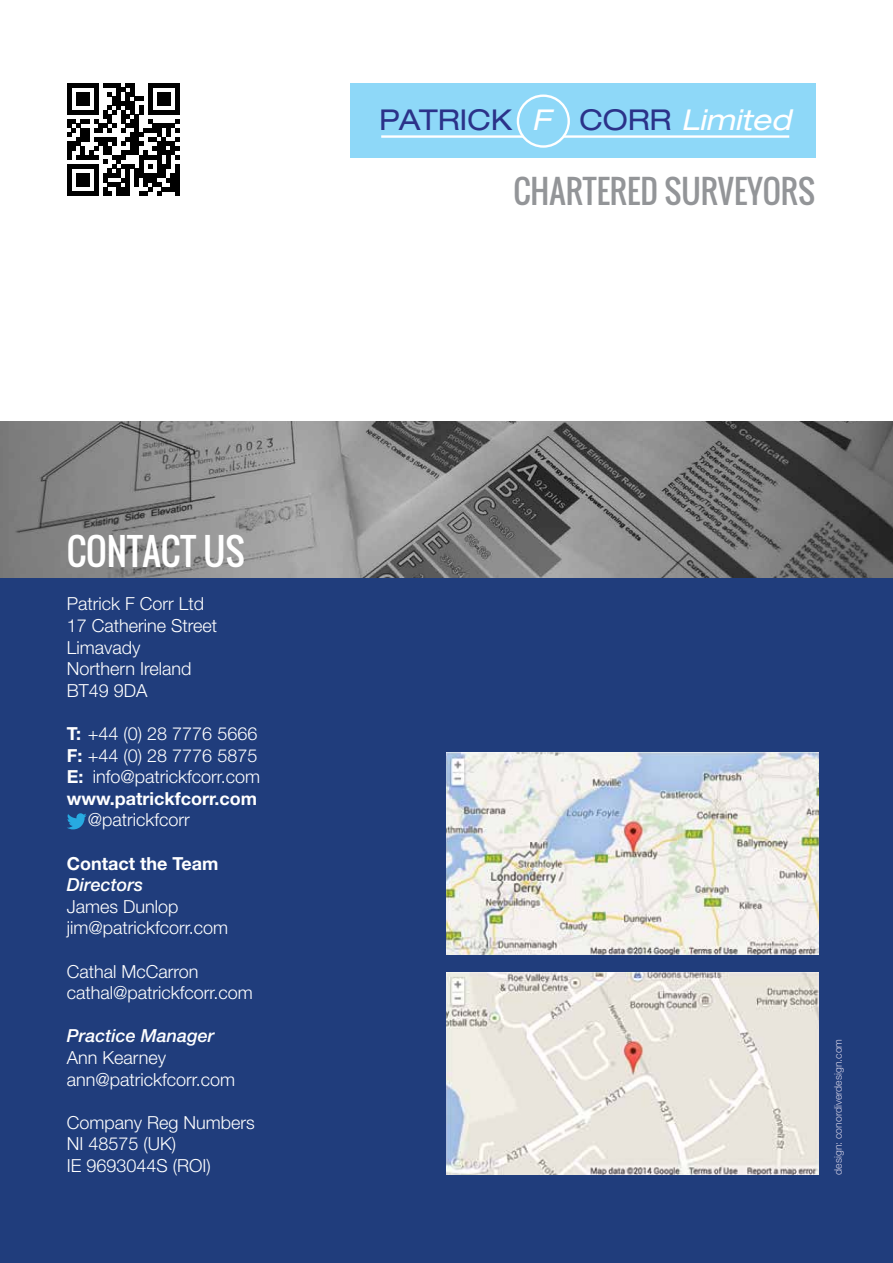
<style>
.page{position:relative;width:893px;height:1263px;background:#fff}
.page>*{position:absolute;margin:0;border:0;box-sizing:border-box;transform-origin:0 0}
.t1{font:36px "Oswald";color:#fff}
.t2{font:31.65px "Oswald";color:#939598}
.t3{font:expanded 28.8px "Helvetica Neue";color:#2b3289}
.t4{font:300 18px/21.6px "Helvetica Neue";color:#fff}
.t5{font:italic 500 18px "Helvetica Neue";color:#fff}
.t6{font:700 18px "Helvetica Neue";color:#fff}
.t7{font:300 10.5px "Helvetica Neue";color:#d2d0e5}
.s1{font-style:italic;color:#fff}
.s2{font-weight:700}
</style>
<div class="page">
<svg style="left:67px;top:83px;width:113px;height:113px"></svg>
<div style="left:0;top:421px;width:893px;height:842px;background:#203d7c"></div>
<svg style="left:67px;top:813px;width:20px;height:16px"></svg>
<img style="left:446px;top:753px;width:373px;height:202px">
<img style="left:446px;top:973px;width:373px;height:202px">
<img style="left:0;top:421px;width:893px;height:157px">
<div style="left:350px;top:83px;width:465px;height:75px;background:#8ed8f8"></div>
<hr style="left:381px;top:135px;width:408px;height:3px;background:#fff">
<div style="left:518px;top:96px;width:51px;height:50px;background:#8ed8f8;border-radius:50%"></div>
<div style="left:517px;top:94px;width:53px;height:54px;border:2px solid #fff;border-radius:50%"></div>
<h3 class="t3" style="left:379px;top:103px;width:420px">PATRICK <span class="s1">F</span> CORR <span class="s1">Limited</span></h3>
<h2 class="t2" style="left:513px;top:167px;width:303px">CHARTERED SURVEYORS</h2>
<h1 class="t1" style="left:67px;top:524px;width:179px">CONTACT US</h1>
<p class="t4" style="left:67px;top:593px;width:152px">Patrick F Corr Ltd<br>17 Catherine Street<br>Limavady<br>Northern Ireland<br>BT49 9DA</p>
<p class="t4" style="left:67px;top:722px;width:195px"><span class="s2">T:</span> +44 (0) 28 7776 5666<br><span class="s2">F:</span> +44 (0) 28 7776 5875<br><span class="s2">E:</span> info@patrickfcorr.com <span class="s2">www.patrickfcorr.com</span></p>
<p class="t4" style="left:88px;top:809px;width:104px">@patrickfcorr</p>
<p class="t6" style="left:67px;top:852px;width:153px">Contact the Team</p>
<p class="t5" style="left:67px;top:874px;width:78px">Directors</p>
<p class="t4" style="left:67px;top:895px;width:163px">James Dunlop jim@patrickfcorr.com</p>
<p class="t4" style="left:67px;top:960px;width:188px">Cathal McCarron cathal@patrickfcorr.com</p>
<p class="t5" style="left:67px;top:1025px;width:149px">Practice Manager</p>
<p class="t4" style="left:67px;top:1046px;width:170px">Ann Kearney ann@patrickfcorr.com</p>
<p class="t4" style="left:67px;top:1111px;width:190px">Company Reg Numbers<br>NI 48575 (UK)<br>IE 9693044S (ROI)</p>
<p class="t7" style="left:832px;top:1175px;width:137px;rotate:-90deg">design: conordiverdesign.com</p>
</div>
